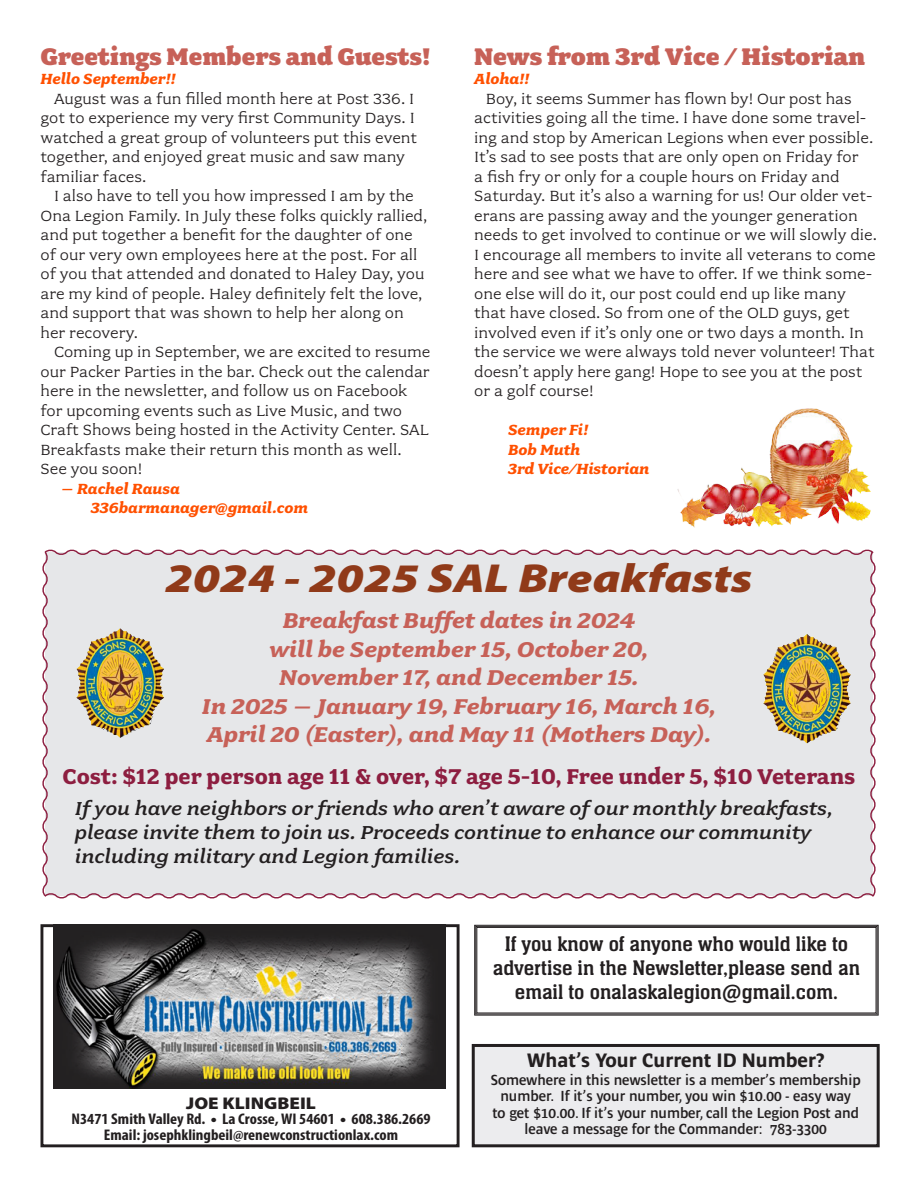
<style>
.page{position:relative;width:918px;height:1188px;background:#fff}
.page>*{position:absolute;margin:0;border:0;box-sizing:border-box;transform-origin:0 0}
.t1{font:italic 900 40.65px "Myriad Pro";color:#903a19;scale:1.2 1}
.t2{font:900 27px "Fairplex Wide OT";color:#c76158}
.t3{font:italic 700 24px "Fairplex Wide OT";color:#c76158;scale:1.05 1}
.t4{font:700 24px "Fairplex Wide OT";color:#8d1e40}
.t5{font:21.9px/24px "Neue Aachen Pro";color:#231f20;text-align:center}
.t6{font:italic 21px/24px "Fairplex Wide OT Med";color:#231f20;scale:1.05 1}
.t7{font:700 19.95px "Ardoise Std";color:#231f20;scale:.96 1}
.t8{font:900 16.95px "Myriad Pro";color:#231f20;scale:1.12 1}
.t9{font:16.5px/19.5px "Fairplex Wide OT";color:#231f20}
.t10{font:italic 700 16.5px "Fairplex Wide OT";color:#ff5000}
.t11{font:700 condensed 15.45px "Myriad Pro";color:#231f20;scale:1.08 1}
.t12{font:600 15px/16.5px "Ardoise Std";color:#231f20;text-align:center;scale:.94 1}
.s1{font-weight:900;font-stretch:normal}
</style>
<div class="page">
<svg style="left:474px;top:924px;width:405px;height:92px"></svg>
<div style="left:476px;top:926px;width:401px;height:88px;border:1px solid #231f20"></div>
<div style="left:476px;top:927px;width:400px;height:86px;border:1px solid #231f20"></div>
<div style="left:473px;top:1045px;width:405px;height:101px;background:#ececee"></div>
<div style="left:472px;top:1044px;width:408px;height:103px;border:3px solid #231f20"></div>
<div style="left:40px;top:924px;width:420px;height:223px;border:3px solid #231f20"></div>
<img style="left:53px;top:925px;width:392px;height:164px">
<div style="left:42px;top:549px;width:834px;height:350px;background:#e6e7e9"></div>
<img style="left:76px;top:628px;width:88px;height:110px">
<img style="left:763px;top:634px;width:88px;height:109px">
<img style="left:680px;top:408px;width:141px;height:120px">
<p class="t2" style="left:40px;top:40px;width:392px">Greetings Members and Guests!</p>
<p class="t10" style="left:40px;top:69px;width:137px">Hello September!!</p>
<p class="t9" style="left:40px;top:89px;width:378px;text-indent:14px">August was a fun filled month here at Post 336. I got to experience my very first Community Days. I watched a great group of volunteers put this event together, and enjoyed great music and saw many familiar faces.</p>
<p class="t9" style="left:40px;top:186px;width:388px;text-indent:14px">I also have to tell you how impressed I am by the Ona Legion Family. In July these folks quickly rallied, and put together a benefit for the daughter of one of our very own employees here at the post. For all of you that attended and donated to Haley Day, you are my kind of people. Haley definitely felt the love, and support that was shown to help her along on her recovery.</p>
<p class="t9" style="left:40px;top:342px;width:391px;text-indent:14px">Coming up in September, we are excited to resume our Packer Parties in the bar. Check out the calendar here in the newsletter, and follow us on Facebook for upcoming events such as Live Music, and two Craft Shows being hosted in the Activity Center. SAL Breakfasts make their return this month as well.<br>See you soon!</p>
<p class="t10" style="left:61px;top:479px;width:121px">– Rachel Rausa</p>
<p class="t10" style="left:91px;top:498px;width:219px">336barmanager@gmail.com</p>
<p class="t2" style="left:474px;top:40px;width:392px">News from 3rd Vice / Historian</p>
<p class="t10" style="left:474px;top:69px;width:57px">Aloha!!</p>
<p class="t9" style="left:474px;top:89px;width:404px;text-indent:12px">Boy, it seems Summer has flown by! Our post has activities going all the time. I have done some travel&shy;ing and stop by American Legions when ever possible.<br>It’s sad to see posts that are only open on Friday for<br>a fish fry or only for a couple hours on Friday and Saturday. But it’s also a warning for us! Our older vet&shy;erans are passing away and the younger generation needs to get involved to continue or we will slowly die.<br>I encourage all members to invite all veterans to come here and see what we have to offer. If we think some&shy;one else will do it, our post could end up like many that have closed. So from one of the OLD guys, get involved even if it’s only one or two days a month. In the service we were always told never volunteer! That doesn’t apply here gang! Hope to see you at the post or a golf course!</p>
<p class="t10" style="left:508px;top:420px;width:82px">Semper Fi!</p>
<p class="t10" style="left:508px;top:440px;width:74px">Bob Muth</p>
<p class="t10" style="left:508px;top:459px;width:143px">3rd Vice/Historian</p>
<p class="t1" style="left:165px;top:552px;width:491px">2024 - 2025 SAL Breakfasts</p>
<p class="t3" style="left:283px;top:607px;width:337px">Breakfast Buffet dates in 2024</p>
<p class="t3" style="left:270px;top:636px;width:362px">will be September 15, October 20,</p>
<p class="t3" style="left:279px;top:664px;width:344px">November 17, and December 15.</p>
<p class="t3" style="left:202px;top:693px;width:491px">In 2025 – January 19, February 16, March 16,</p>
<p class="t3" style="left:207px;top:721px;width:482px">April 20 (Easter), and May 11 (Mothers Day).</p>
<p class="t4" style="left:63px;top:763px;width:794px">Cost: $12 per person age 11 &amp; over, $7 age 5-10, Free under 5, $10 Veterans</p>
<p class="t6" style="left:75px;top:797px;width:724px">If you have neighbors or friends who aren’t aware of our monthly breakfasts, please invite them to join us. Proceeds continue to enhance our community including military and Legion families.</p>
<p class="t8" style="left:186px;top:1092px;width:117px">JOE KLINGBEIL</p>
<p class="t11" style="left:71px;top:1109px;width:334px">N3471 Smith Valley Rd. <span class="s1">•</span> La Crosse, WI 54601 <span class="s1">•</span> 608.386.2669</p>
<p class="t11" style="left:104px;top:1125px;width:274px">Email: josephklingbeil@renewconstructionlax.com</p>
<p class="t5" style="left:493px;top:932px;width:369px">If you know of anyone who would like to advertise in the Newsletter,please send an email to onalaskalegion@gmail.com.</p>
<p class="t7" style="left:527px;top:1049px;width:312px">What’s Your Current ID Number?</p>
<p class="t12" style="left:491px;top:1072px;width:395px">Somewhere in this newsletter is a member’s membership number. If it’s your number, you win $10.00 - easy way<br>to get $10.00. If it’s your number, call the Legion Post and leave a message for the Commander: 783-3300</p>
</div>
